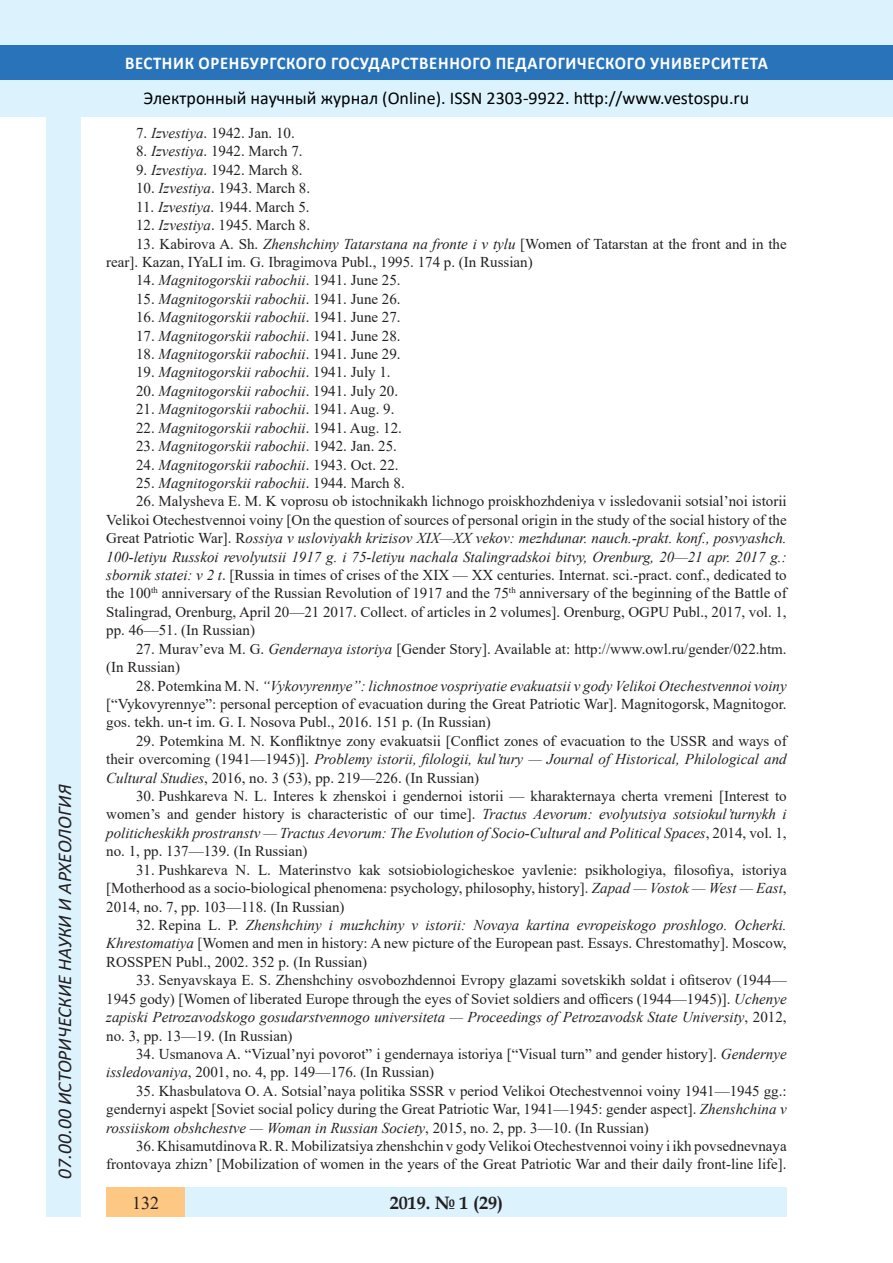
<style>
.page{position:relative;width:893px;height:1263px;background:#fff}
.page>*{position:absolute;margin:0;border:0;box-sizing:border-box;transform-origin:0 0}
.t1{font:italic 19.5px "Calibri";color:#231f20}
.t2{font:18px "Calibri";color:#000}
.t3{font:700 18px "Calibri";letter-spacing:.04em;color:#fff;scale:.93 1}
.t4{font:700 18px "Book Antiqua";color:#231f20}
.t5{font:18px "Times New Roman";color:#231f20}
.литература{font:15px/18.5px "Times New Roman";color:#231f20;text-align:justify}
.литература-2{font:italic 15px "Times New Roman";color:#231f20}
.s1{font-style:italic}
.s2{font-style:normal}
</style>
<div class="page">
<div style="left:0;top:0;width:893px;height:116px;background:#dcf2fc"></div>
<div style="left:0;top:45px;width:893px;height:34px;background:#2873ba"></div>
<div style="left:106px;top:1188px;width:681px;height:29px;background:#dcf2fc"></div>
<div style="left:106px;top:1188px;width:79px;height:29px;background:#fdc784"></div>
<div style="left:47px;top:116px;width:34px;height:1101px;background:#dcf2fc"></div>
<h1 class="t1" style="left:51px;top:1179px;width:395px;rotate:-90deg">07.00.00 ИСТОРИЧЕСКИЕ НАУКИ И АРХЕОЛОГИЯ</h1>
<h1 class="t1" style="left:51px;top:1105px;width:206px;rotate:-90deg">БИОЛОГИЧЕСКИЕ НАУКИ</h1>
<h1 class="t1" style="left:51px;top:1169px;width:11px;rotate:-90deg">3</h1>
<p class="t3" style="left:125px;top:50px;width:693px">ВЕСТНИК ОРЕНБУРГСКОГО ГОСУДАРСТВЕННОГО ПЕДАГОГИЧЕСКОГО УНИВЕРСИТЕТА</p>
<p class="t2" style="left:144px;top:85px;width:607px">Электронный научный журнал (Online). ISSN 2303-9922. http://www.vestospu.ru</p>
<p class="t2" style="left:583px;top:85px;width:13px">t</p>
<p class="t2" style="left:583px;top:85px;width:13px">t</p>
<p class="литература" style="left:136px;top:123px;width:160px">7. <span class="s1">Izvestiya</span>. 1942. Jan. 10.</p>
<p class="литература" style="left:136px;top:142px;width:168px">8. <span class="s1">Izvestiya</span>. 1942. March 7.</p>
<p class="литература" style="left:136px;top:160px;width:168px">9. <span class="s1">Izvestiya</span>. 1942. March 8.</p>
<p class="литература" style="left:136px;top:179px;width:176px">10. <span class="s1">Izvestiya</span>. 1943. March 8.</p>
<p class="литература" style="left:136px;top:197px;width:175px">11. <span class="s1">Izvestiya</span>. 1944. March 5.</p>
<p class="литература" style="left:136px;top:215px;width:176px">12. <span class="s1">Izvestiya</span>. 1945. March 8.</p>
<p class="литература" style="left:106px;top:234px;width:682px;text-indent:30px">13. Kabirova A. Sh. <span class="s1">Zhenshchiny Tatarstana na fronte i v tylu</span> [Women of Tatarstan at the front and in the rear]. Kazan, IYaLI im. G. Ibragimova Publ., 1995. 174 p. (In Russian)</p>
<p class="литература-2" style="left:136px;top:270px;width:266px"><span class="s2">14.</span> Magnitogorskii rabochii<span class="s2">. 1941. June 25.</span></p>
<p class="литература-2" style="left:136px;top:288px;width:266px"><span class="s2">15.</span> Magnitogorskii rabochii<span class="s2">. 1941. June 26.</span></p>
<p class="литература-2" style="left:136px;top:307px;width:266px"><span class="s2">16.</span> Magnitogorskii rabochii<span class="s2">. 1941. June 27.</span></p>
<p class="литература-2" style="left:136px;top:325px;width:266px"><span class="s2">17.</span> Magnitogorskii rabochii<span class="s2">. 1941. June 28.</span></p>
<p class="литература-2" style="left:136px;top:344px;width:266px"><span class="s2">18.</span> Magnitogorskii rabochii<span class="s2">. 1941. June 29.</span></p>
<p class="литература-2" style="left:136px;top:362px;width:256px"><span class="s2">19.</span> Magnitogorskii rabochii<span class="s2">. 1941. July 1.</span></p>
<p class="литература-2" style="left:136px;top:380px;width:264px"><span class="s2">20.</span> Magnitogorskii rabochii<span class="s2">. 1941. July 20.</span></p>
<p class="литература-2" style="left:136px;top:399px;width:260px"><span class="s2">21.</span> Magnitogorskii rabochii<span class="s2">. 1941. Aug. 9.</span></p>
<p class="литература-2" style="left:136px;top:417px;width:267px"><span class="s2">22.</span> Magnitogorskii rabochii<span class="s2">. 1941. Aug. 12.</span></p>
<p class="литература-2" style="left:136px;top:436px;width:262px"><span class="s2">23.</span> Magnitogorskii rabochii<span class="s2">. 1942. Jan. 25.</span></p>
<p class="литература-2" style="left:136px;top:454px;width:264px"><span class="s2">24.</span> Magnitogorskii rabochii<span class="s2">. 1943. Oct. 22.</span></p>
<p class="литература-2" style="left:136px;top:473px;width:270px"><span class="s2">25.</span> Magnitogorskii rabochii<span class="s2">. 1944. March 8.</span></p>
<p class="литература" style="left:106px;top:492px;width:682px;text-indent:30px">26. Malysheva E. M. K voprosu ob istochnikakh lichnogo proiskhozhdeniya v issledovanii sotsial’noi istorii Velikoi Otechestvennoi voiny [On the question of sources of personal origin in the study of the social history of the Great Patriotic War]. R<span class="s1">ossiya v usloviyakh krizisov XIX—XX vekov: mezhdunar. nauch.-prakt. konf., posvyashch.<br>100-letiyu Russkoi revolyutsii 1917 g. i 75-letiyu nachala Stalingradskoi bitvy, Orenburg, 20—21 apr. 2017 g.: sbornik statei: v 2 t</span>. [Russia in times of crises of the XIX — XX centuries. Internat. sci.-pract. conf., dedicated to the 100<sup>th</sup> anniversary of the Russian Revolution of 1917 and the 75<sup>th</sup> anniversary of the beginning of the Battle of Stalingrad, Orenburg, April 20—21 2017. Collect. of articles in 2 volumes]. Orenburg, OGPU Publ., 2017, vol. 1, pp. 46—51. (In Russian)</p>
<p class="литература" style="left:106px;top:639px;width:682px;text-indent:30px">27. Murav’eva M. G. <span class="s1">Gendernaya istoriya</span> [Gender Story]. Available at: http://www.owl.ru/gender/022.htm. (In Russian)</p>
<p class="литература" style="left:106px;top:676px;width:682px;text-indent:30px">28. Potemkina M. N. <span class="s1">“Vykovyrennye”: lichnostnoe vospriyatie evakuatsii v gody Velikoi Otechestvennoi voiny </span>[“Vykovyrennye”: personal perception of evacuation during the Great Patriotic War]. Magnitogorsk, Magnitogor. gos. tekh. un-t im. G. I. Nosova Publ., 2016. 151 p. (In Russian)</p>
<p class="литература" style="left:106px;top:731px;width:682px;text-indent:30px">29. Potemkina M. N. Konfliktnye zony evakuatsii [Conflict zones of evacuation to the USSR and ways of their overcoming (1941—1945)]. <span class="s1">Problemy istorii, filologii, kul’tury — Journal of Historical, Philological and Cultural Studies</span>, 2016, no. 3 (53), pp. 219—226. (In Russian)</p>
<p class="литература" style="left:106px;top:786px;width:682px;text-indent:30px">30. Pushkareva N. L. Interes k zhenskoi i gendernoi istorii — kharakternaya cherta vremeni [Interest to women’s and gender history is characteristic of our time]. <span class="s1">Tractus Aevorum: evolyutsiya sotsiokul’turnykh i politicheskikh prostranstv — Tractus Aevorum: The Evolution of Socio-Cultural and Political Spaces</span>, 2014, vol. 1, no. 1, pp. 137—139. (In Russian)</p>
<p class="литература" style="left:106px;top:860px;width:682px;text-indent:30px">31. Pushkareva N. L. Materinstvo kak sotsiobiologicheskoe yavlenie: psikhologiya, filosofiya, istoriya [Motherhood as a socio-biological phenomena: psychology, philosophy, history]. <span class="s1">Zapad — Vostok — West — East</span>, 2014, no. 7, pp. 103—118. (In Russian)</p>
<p class="литература" style="left:106px;top:915px;width:682px;text-indent:30px">32. Repina L. P. <span class="s1">Zhenshchiny i muzhchiny v istorii: Novaya kartina evropeiskogo proshlogo. Ocherki.<br>Khrestomatiya</span> [Women and men in history: A new picture of the European past. Essays. Chrestomathy]. Moscow, ROSSPEN Publ., 2002. 352 p. (In Russian)</p>
<p class="литература" style="left:106px;top:970px;width:682px;text-indent:30px">33. Senyavskaya E. S. Zhenshchiny osvobozhdennoi Evropy glazami sovetskikh soldat i ofitserov (1944— 1945 gody) [Women of liberated Europe through the eyes of Soviet soldiers and officers (1944—1945)]. <span class="s1">Uchenye zapiski Petrozavodskogo gosudarstvennogo universiteta — Proceedings of Petrozavodsk State University</span>, 2012, no. 3, pp. 13—19. (In Russian)</p>
<p class="литература" style="left:106px;top:1044px;width:682px;text-indent:30px">34. Usmanova A. “Vizual’nyi povorot” i gendernaya istoriya [“Visual turn” and gender history]. <span class="s1">Gendernye issledovaniya</span>, 2001, no. 4, pp. 149—176. (In Russian)</p>
<p class="литература" style="left:106px;top:1081px;width:682px;text-indent:30px">35. Khasbulatova O. A. Sotsial’naya politika SSSR v period Velikoi Otechestvennoi voiny 1941—1945 gg.: gendernyi aspekt [Soviet social policy during the Great Patriotic War, 1941—1945: gender aspect]. <span class="s1">Zhenshchina v rossiiskom obshchestve — Woman in Russian Society</span>, 2015, no. 2, pp. 3—10. (In Russian)</p>
<p class="литература" style="left:106px;top:1136px;width:682px;text-align:right">36. Khisamutdinova R. R. Mobilizatsiya zhenshchin v gody Velikoi Otechestvennoi voiny i ikh povsednevnaya frontovaya zhizn’ [Mobilization of women in the years of the Great Patriotic War and their daily front-line life].</p>
<p class="t4" style="left:390px;top:1190px;width:115px">2019. № 1 (29)</p>
<p class="t5" style="left:132px;top:1190px;width:28px">132</p>
<p class="t4" style="left:460px;top:1190px;width:39px">2 6</p>
<p class="t4" style="left:417px;top:1190px;width:10px">8</p>
<p class="t4" style="left:488px;top:1190px;width:10px">5</p>
</div>
